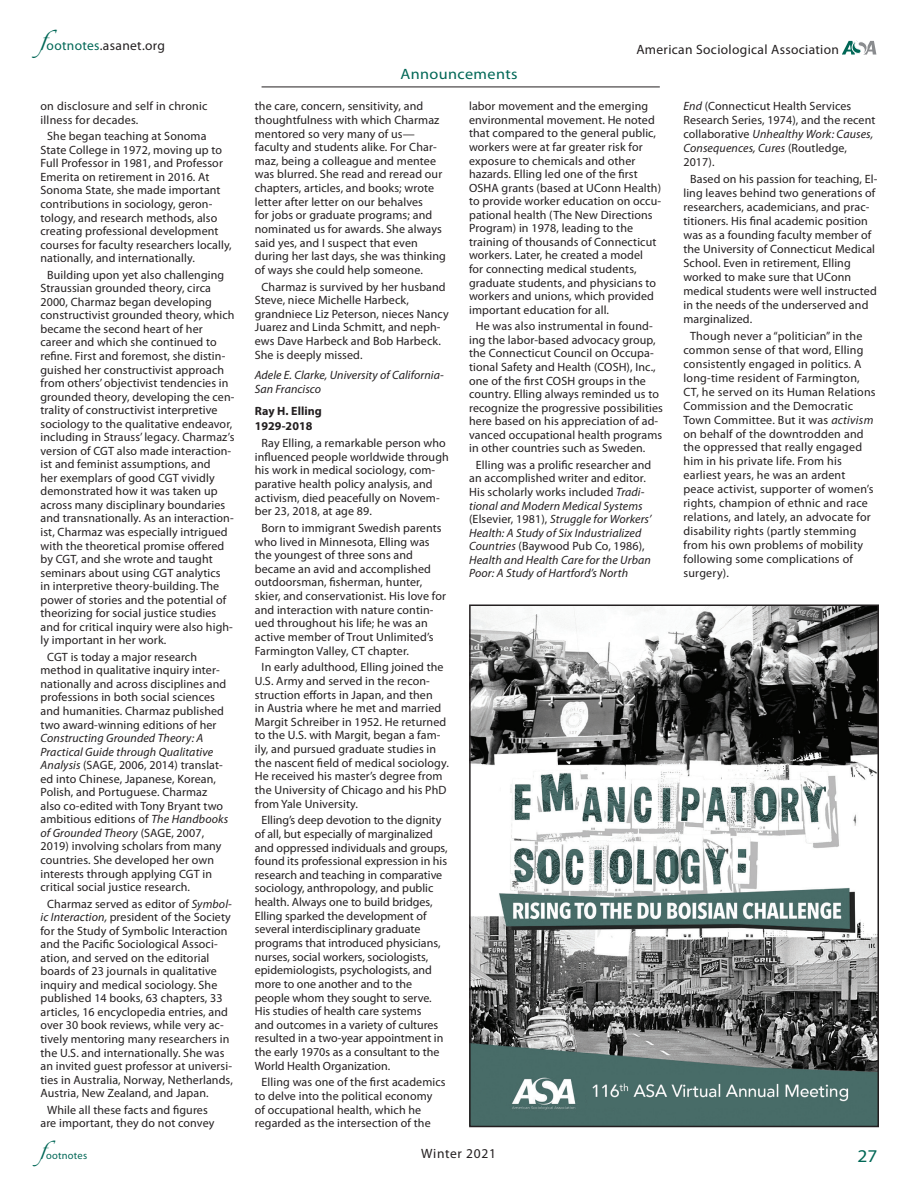
<style>
.page{position:relative;width:918px;height:1188px;background:#fff}
.page>*{position:absolute;margin:0;border:0;box-sizing:border-box;transform-origin:0 0}
.t1{font:30.3px "Vivaldi";color:#006756;scale:1.12 1}
.t2{font:27.6px "Vivaldi";color:#006756;scale:1.12 1}
.t3{font:18px "Myriad Pro";color:#006756;scale:1.08 1}
.t4{font:15px "Myriad Pro";letter-spacing:.025em;color:#006756;scale:1.08 1}
.t5{font:13.5px "Myriad Pro";letter-spacing:.025em;color:#231f20}
.t6{font:13.5px "Myriad Pro";letter-spacing:.05em;color:#231f20}
.Obit_Body{font:12px/13.5px "Myriad Pro";letter-spacing:.01em;color:#231f20}
.Obit_Body-2{font:italic 12px/13.5px "Myriad Pro";letter-spacing:.01em;color:#231f20}
.Obit_Author{font:italic 12px/13.6px "Myriad Pro";letter-spacing:.005em;color:#231f20}
.Obit_Head_1{font:700 12px/15.1px "Myriad Pro";letter-spacing:.005em;color:#231f20}
.t7{font:10.5px "Myriad Pro";letter-spacing:.025em;color:#006756}
.s1{color:#006756}
.s2{font-style:italic}
.s3{font-style:normal}
</style>
<div class="page">
<svg style="left:843px;top:40px;width:33px;height:15px"></svg>
<hr style="left:262px;top:87px;width:398px;height:1px;background:#231f20">
<img style="left:472px;top:607px;width:404px;height:517px">
<div style="left:469px;top:604px;width:410px;height:523px;border:2px solid #231f20"></div>
<h1 class="t1" style="left:40px;top:22px;width:24px">f</h1>
<p class="t5" style="left:47px;top:37px;width:120px"><span class="s1">ootnotes</span>.asanet.org</p>
<p class="t5" style="left:636px;top:41px;width:204px">American Sociological Association</p>
<p class="t4" style="left:400px;top:64px;width:110px">Announcements</p>
<p class="Obit_Body" style="left:40px;top:99px;width:169px">on disclosure and self in chronic illness for decades.</p>
<p class="Obit_Body" style="left:40px;top:129px;width:193px;text-indent:7px">She began teaching at Sonoma State College in 1972, moving up to Full Professor in 1981, and Professor Emerita on retirement in 2016. At Sonoma State, she made important contributions in sociology, geron&shy;tology, and research methods, also creating professional development courses for faculty researchers locally, nationally, and internationally.</p>
<p class="Obit_Body" style="left:40px;top:268px;width:196px;text-indent:7px">Building upon yet also challenging Straussian grounded theory, circa 2000, Charmaz began developing constructivist grounded theory, which became the second heart of her career and which she continued to refine. First and foremost, she distin&shy;guished her constructivist approach from others’ objectivist tendencies in grounded theory, developing the cen&shy;trality of constructivist interpretive sociology to the qualitative endeavor, including in Strauss’ legacy. Charmaz’s version of CGT also made interaction&shy;ist and feminist assumptions, and<br>her exemplars of good CGT vividly demonstrated how it was taken up across many disciplinary boundaries and transnationally. As an interaction&shy;ist, Charmaz was especially intrigued with the theoretical promise offered by CGT, and she wrote and taught seminars about using CGT analytics<br>in interpretive theory-building. The power of stories and the potential of theorizing for social justice studies and for critical inquiry were also high&shy;ly important in her work.</p>
<p class="Obit_Body" style="left:40px;top:650px;width:189px;text-indent:7px">CGT is today a major research method in qualitative inquiry inter&shy;nationally and across disciplines and professions in both social sciences and humanities. Charmaz published two award-winning editions of her <span class="s2">Constructing Grounded Theory: A Practical Guide through Qualitative Analysis</span> (SAGE, 2006, 2014) translat&shy;ed into Chinese, Japanese, Korean, Polish, and Portuguese. Charmaz also co-edited with Tony Bryant two ambitious editions of <span class="s2">The Handbooks of Grounded Theory</span> (SAGE, 2007, 2019) involving scholars from many countries. She developed her own interests through applying CGT in critical social justice research.</p>
<p class="Obit_Body" style="left:40px;top:897px;width:194px;text-indent:7px">Charmaz served as editor of <span class="s2">Symbol&shy;ic Interaction,</span> president of the Society for the Study of Symbolic Interaction and the Pacific Sociological Associ&shy;ation, and served on the editorial boards of 23 journals in qualitative inquiry and medical sociology. She published 14 books, 63 chapters, 33 articles, 16 encyclopedia entries, and over 30 book reviews, while very ac&shy;tively mentoring many researchers in the U.S. and internationally. She was an invited guest professor at universi&shy;ties in Australia, Norway, Netherlands, Austria, New Zealand, and Japan.</p>
<p class="Obit_Body" style="left:40px;top:1103px;width:175px;text-align:center">While all these facts and figures are important, they do not convey</p>
<p class="Obit_Body" style="left:255px;top:99px;width:193px">the care, concern, sensitivity, and thoughtfulness with which Charmaz mentored so very many of us— faculty and students alike. For Char&shy;maz, being a colleague and mentee was blurred. She read and reread our chapters, articles, and books; wrote letter after letter on our behalves<br>for jobs or graduate programs; and nominated us for awards. She always said yes, and I suspect that even during her last days, she was thinking of ways she could help someone.</p>
<p class="Obit_Body" style="left:255px;top:279px;width:196px;text-indent:7px">Charmaz is survived by her husband<br>Steve, niece Michelle Harbeck, grandniece Liz Peterson, nieces Nancy<br>Juarez and Linda Schmitt, and neph&shy;ews Dave Harbeck and Bob Harbeck.<br>She is deeply missed.</p>
<p class="Obit_Author" style="left:255px;top:368px;width:190px">Adele E. Clarke, University of California-<br>San Francisco</p>
<p class="Obit_Head_1" style="left:255px;top:403px;width:69px">Ray H. Elling<br>1929-2018</p>
<p class="Obit_Body" style="left:255px;top:436px;width:196px;text-indent:7px">Ray Elling, a remarkable person who influenced people worldwide through his work in medical sociology, com&shy;parative health policy analysis, and activism, died peacefully on Novem&shy;ber 23, 2018, at age 89.</p>
<p class="Obit_Body" style="left:255px;top:521px;width:193px;text-indent:7px">Born to immigrant Swedish parents who lived in Minnesota, Elling was the youngest of three sons and became an avid and accomplished outdoorsman, fisherman, hunter, skier, and conservationist. His love for and interaction with nature contin&shy;ued throughout his life; he was an active member of Trout Unlimited’s Farmington Valley, CT chapter.</p>
<p class="Obit_Body" style="left:255px;top:660px;width:196px;text-indent:7px">In early adulthood, Elling joined the U.S. Army and served in the recon&shy;struction efforts in Japan, and then<br>in Austria where he met and married Margit Schreiber in 1952. He returned to the U.S. with Margit, began a fam&shy;ily, and pursued graduate studies in the nascent field of medical sociology.<br>He received his master’s degree from the University of Chicago and his PhD from Yale University.</p>
<p class="Obit_Body" style="left:255px;top:813px;width:194px;text-indent:7px">Elling’s deep devotion to the dignity of all, but especially of marginalized and oppressed individuals and groups, found its professional expression in his research and teaching in comparative sociology, anthropology, and public health. Always one to build bridges, Elling sparked the development of several interdisciplinary graduate programs that introduced physicians, nurses, social workers, sociologists, epidemiologists, psychologists, and more to one another and to the people whom they sought to serve.<br>His studies of health care systems<br>and outcomes in a variety of cultures resulted in a two-year appointment in the early 1970s as a consultant to the World Health Organization.</p>
<p class="Obit_Body" style="left:255px;top:1075px;width:192px;text-indent:7px">Elling was one of the first academics to delve into the political economy<br>of occupational health, which he regarded as the intersection of the</p>
<p class="Obit_Body" style="left:469px;top:99px;width:194px">labor movement and the emerging environmental movement. He noted that compared to the general public, workers were at far greater risk for exposure to chemicals and other hazards. Elling led one of the first OSHA grants (based at UConn Health) to provide worker education on occu&shy;pational health (The New Directions Program) in 1978, leading to the training of thousands of Connecticut workers. Later, he created a model<br>for connecting medical students, graduate students, and physicians to workers and unions, which provided important education for all.</p>
<p class="Obit_Body" style="left:469px;top:319px;width:195px;text-indent:7px">He was also instrumental in found&shy;ing the labor-based advocacy group, the Connecticut Council on Occupa&shy;tional Safety and Health (COSH), Inc., one of the first COSH groups in the country. Elling always reminded us to recognize the progressive possibilities here based on his appreciation of ad&shy;vanced occupational health programs in other countries such as Sweden.</p>
<p class="Obit_Body-2" style="left:469px;top:458px;width:184px;text-indent:7px"><span class="s3">Elling was a prolific researcher and an accomplished writer and editor.<br>His scholarly works included</span> Tradi&shy;tional and Modern Medical Systems <span class="s3">(Elsevier, 1981),</span> Struggle for Workers’ Health: A Study of Six Industrialized Countries <span class="s3">(Baywood Pub Co, 1986), </span>Health and Health Care for the Urban Poor: A Study of Hartford’s North</p>
<p class="Obit_Body" style="left:683px;top:99px;width:194px;line-height:14px"><span class="s2">End</span> (Connecticut Health Services<br>Research Series, 1974), and the recent collaborative <span class="s2">Unhealthy Work: Causes,<br>Consequences, Cures</span> (Routledge,<br>2017).</p>
<p class="Obit_Body" style="left:683px;top:172px;width:196px;line-height:14px;text-indent:7px">Based on his passion for teaching, El&shy;ling leaves behind two generations of researchers, academicians, and prac&shy;titioners. His final academic position was as a founding faculty member of the University of Connecticut Medical School. Even in retirement, Elling worked to make sure that UConn medical students were well instructed in the needs of the underserved and marginalized.</p>
<p class="Obit_Body" style="left:683px;top:329px;width:194px;line-height:14px;text-indent:7px">Though never a “politician” in the common sense of that word, Elling consistently engaged in politics. A long-time resident of Farmington, CT, he served on its Human Relations Commission and the Democratic Town Committee. But it was <span class="s2">activism </span>on behalf of the downtrodden and the oppressed that really engaged him in his private life. From his earliest years, he was an ardent peace activist, supporter of women’s rights, champion of ethnic and race relations, and lately, an advocate for disability rights (partly stemming from his own problems of mobility following some complications of surgery).</p>
<h2 class="t2" style="left:40px;top:1134px;width:22px">f</h2>
<p class="t7" style="left:46px;top:1149px;width:43px">ootnotes</p>
<p class="t6" style="left:421px;top:1145px;width:76px">Winter 2021</p>
<h3 class="t3" style="left:857px;top:1145px;width:20px">27</h3>
</div>
